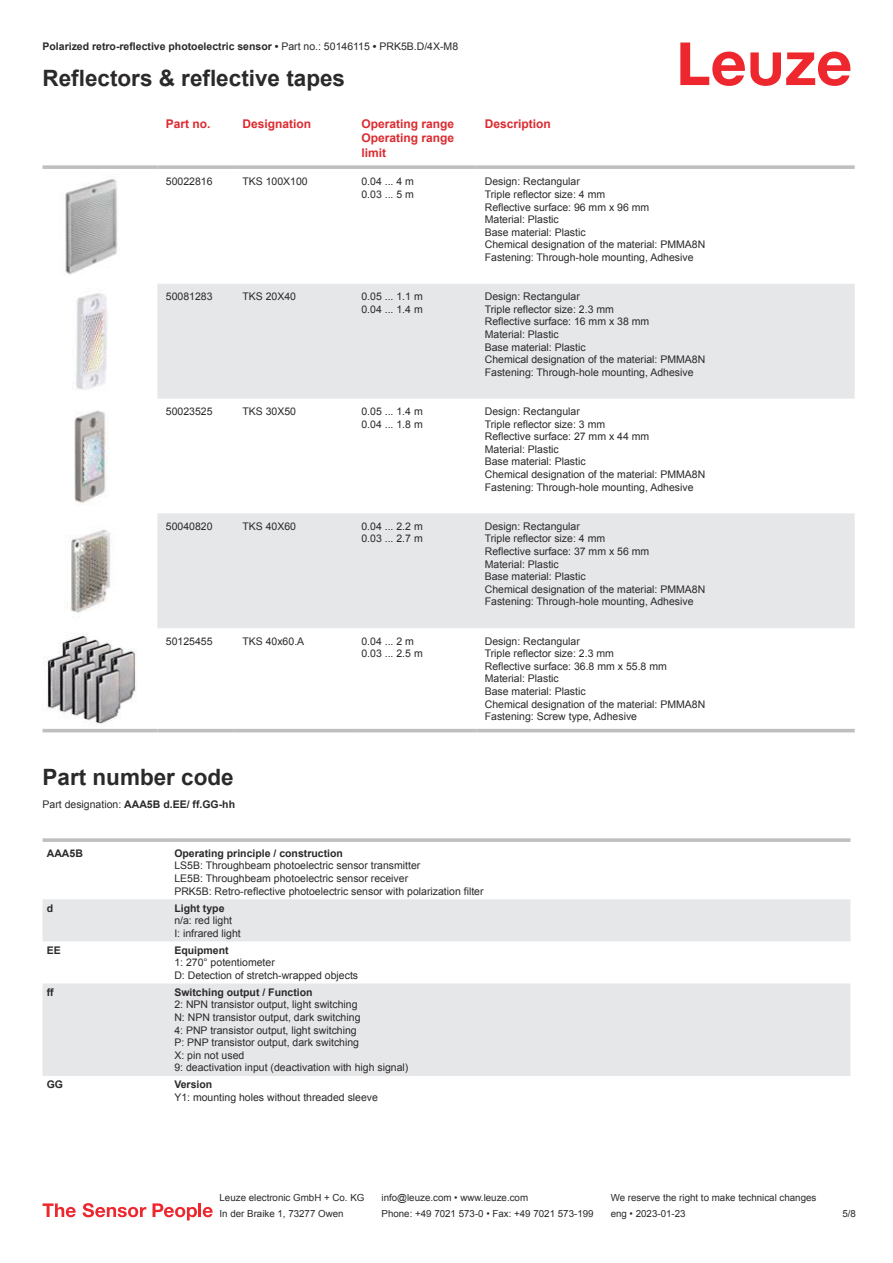
<style>
.page{position:relative;width:893px;height:1263px;background:#fff}
.page>*{position:absolute;margin:0;border:0;box-sizing:border-box;transform-origin:0 0}
.t1{font:700 22.5px "Arial";color:#2b292a}
.t2{font:700 12px/14.4px "Arial";color:#db2a30;text-align:justify}
.t3{font:10.5px/12.6px "Arial";color:#2b292a}
.t4{font:700 10.5px "Arial";color:#2b292a}
.t5{font:9.75px "Arial";color:#2b292a}
.s1{font-weight:400}
</style>
<div class="page">
<svg style="left:680px;top:43px;width:170px;height:43px"></svg>
<svg style="left:157px;top:284px;width:698px;height:344px;fill:#e6e7e9"></svg>
<svg style="left:43px;top:165px;width:114px;height:4px"></svg>
<svg style="left:157px;top:165px;width:77px;height:4px"></svg>
<svg style="left:234px;top:165px;width:119px;height:4px"></svg>
<svg style="left:353px;top:165px;width:123px;height:4px"></svg>
<svg style="left:476px;top:165px;width:379px;height:4px;background:#c3c5c7"></svg>
<hr style="left:43px;top:729px;width:114px;height:3px;background:#bdbfc1">
<hr style="left:157px;top:729px;width:77px;height:3px;background:#bdbfc1">
<hr style="left:234px;top:729px;width:119px;height:3px;background:#bdbfc1">
<hr style="left:353px;top:729px;width:123px;height:3px;background:#bdbfc1">
<hr style="left:476px;top:729px;width:379px;height:3px;background:#bdbfc1">
<img style="left:65px;top:179px;width:53px;height:96px">
<img style="left:73px;top:293px;width:34px;height:97px">
<img style="left:74px;top:410px;width:34px;height:93px">
<img style="left:70px;top:529px;width:41px;height:84px">
<img style="left:47px;top:633px;width:90px;height:92px">
<svg style="left:43px;top:899px;width:807px;height:177px;fill:#e6e7e9"></svg>
<svg style="left:43px;top:838px;width:127px;height:4px"></svg>
<svg style="left:170px;top:838px;width:680px;height:4px;background:#c3c5c7"></svg>
<svg style="left:43px;top:1203px;width:33px;height:14px"></svg>
<svg style="left:83px;top:1203px;width:63px;height:14px"></svg>
<svg style="left:153px;top:1203px;width:44px;height:17px"></svg>
<hr style="left:198px;top:1203px;width:3px;height:14px;background:#ed272d">
<svg style="left:203px;top:1207px;width:10px;height:10px"></svg>
<p class="t4" style="left:43px;top:43px;width:417px">Polarized retro-reflective photoelectric sensor • <span class="s1">Part no.: 50146115</span> • <span class="s1">PRK5B.D/4X-M8</span></p>
<h1 class="t1" style="left:43px;top:70px;width:304px">Reflectors &amp; reflective tapes</h1>
<p class="t2" style="left:166px;top:117px;width:46px">Part no.</p>
<p class="t2" style="left:242px;top:117px;width:70px">Designation</p>
<p class="t2" style="left:361px;top:117px;width:94px">Operating range Operating range limit</p>
<p class="t2" style="left:485px;top:117px;width:68px">Description</p>
<p class="t3" style="left:166px;top:176px;width:48px">50022816</p>
<p class="t3" style="left:242px;top:176px;width:67px">TKS 100X100</p>
<p class="t3" style="left:361px;top:176px;width:54px">0.04 ... 4 m<br>0.03 ... 5 m</p>
<p class="t3" style="left:485px;top:176px;width:222px">Design: Rectangular<br>Triple reflector size: 4 mm<br>Reflective surface: 96 mm x 96 mm<br>Material: Plastic<br>Base material: Plastic<br>Chemical designation of the material: PMMA8N<br>Fastening: Through-hole mounting, Adhesive</p>
<p class="t3" style="left:166px;top:291px;width:48px">50081283</p>
<p class="t3" style="left:242px;top:291px;width:55px">TKS 20X40</p>
<p class="t3" style="left:361px;top:291px;width:63px">0.05 ... 1.1 m<br>0.04 ... 1.4 m</p>
<p class="t3" style="left:485px;top:291px;width:222px">Design: Rectangular<br>Triple reflector size: 2.3 mm<br>Reflective surface: 16 mm x 38 mm<br>Material: Plastic<br>Base material: Plastic<br>Chemical designation of the material: PMMA8N<br>Fastening: Through-hole mounting, Adhesive</p>
<p class="t3" style="left:166px;top:406px;width:48px">50023525</p>
<p class="t3" style="left:242px;top:406px;width:55px">TKS 30X50</p>
<p class="t3" style="left:361px;top:406px;width:63px">0.05 ... 1.4 m<br>0.04 ... 1.8 m</p>
<p class="t3" style="left:485px;top:406px;width:222px">Design: Rectangular<br>Triple reflector size: 3 mm<br>Reflective surface: 27 mm x 44 mm<br>Material: Plastic<br>Base material: Plastic<br>Chemical designation of the material: PMMA8N<br>Fastening: Through-hole mounting, Adhesive</p>
<p class="t3" style="left:166px;top:521px;width:48px">50040820</p>
<p class="t3" style="left:242px;top:521px;width:55px">TKS 40X60</p>
<p class="t3" style="left:361px;top:521px;width:63px">0.04 ... 2.2 m<br>0.03 ... 2.7 m</p>
<p class="t3" style="left:485px;top:521px;width:222px">Design: Rectangular<br>Triple reflector size: 4 mm<br>Reflective surface: 37 mm x 56 mm<br>Material: Plastic<br>Base material: Plastic<br>Chemical designation of the material: PMMA8N<br>Fastening: Through-hole mounting, Adhesive</p>
<p class="t3" style="left:166px;top:636px;width:48px">50125455</p>
<p class="t3" style="left:242px;top:636px;width:63px">TKS 40x60.A</p>
<p class="t3" style="left:361px;top:636px;width:63px">0.04 ... 2 m<br>0.03 ... 2.5 m</p>
<p class="t3" style="left:485px;top:636px;width:222px">Design: Rectangular<br>Triple reflector size: 2.3 mm<br>Reflective surface: 36.8 mm x 55.8 mm<br>Material: Plastic<br>Base material: Plastic<br>Chemical designation of the material: PMMA8N<br>Fastening: Screw type, Adhesive</p>
<h1 class="t1" style="left:43px;top:769px;width:193px">Part number code</h1>
<p class="t4" style="left:43px;top:800px;width:194px"><span class="s1">Part designation:</span> AAA5B d.EE/ ff.GG-hh</p>
<p class="t4" style="left:47px;top:849px;width:38px">AAA5B</p>
<p class="t4" style="left:174px;top:849px;width:170px">Operating principle / construction</p>
<p class="t3" style="left:174px;top:860px;width:311px">LS5B: Throughbeam photoelectric sensor transmitter<br>LE5B: Throughbeam photoelectric sensor receiver<br>PRK5B: Retro-reflective photoelectric sensor with polarization filter</p>
<p class="t4" style="left:47px;top:904px;width:8px">d</p>
<p class="t4" style="left:174px;top:904px;width:52px">Light type</p>
<p class="t3" style="left:174px;top:915px;width:68px">n/a: red light<br>I: infrared light</p>
<p class="t4" style="left:47px;top:946px;width:16px">EE</p>
<p class="t4" style="left:174px;top:946px;width:56px">Equipment</p>
<p class="t3" style="left:174px;top:957px;width:185px">1: 270° potentiometer<br>D: Detection of stretch-wrapped objects</p>
<p class="t4" style="left:47px;top:988px;width:8px">ff</p>
<p class="t4" style="left:174px;top:988px;width:140px">Switching output / Function</p>
<p class="t3" style="left:174px;top:999px;width:236px">2: NPN transistor output, light switching<br>N: NPN transistor output, dark switching<br>4: PNP transistor output, light switching<br>P: PNP transistor output, dark switching<br>X: pin not used<br>9: deactivation input (deactivation with high signal)</p>
<p class="t4" style="left:47px;top:1080px;width:18px">GG</p>
<p class="t4" style="left:174px;top:1080px;width:39px">Version</p>
<p class="t3" style="left:174px;top:1092px;width:205px">Y1: mounting holes without threaded sleeve</p>
<p class="t5" style="left:220px;top:1194px;width:146px">Leuze electronic GmbH + Co. KG</p>
<p class="t5" style="left:381px;top:1194px;width:148px">info@leuze.com • www.leuze.com</p>
<p class="t5" style="left:611px;top:1194px;width:207px">We reserve the right to make technical changes</p>
<p class="t5" style="left:220px;top:1210px;width:126px">In der Braike 1, 73277 Owen</p>
<p class="t5" style="left:381px;top:1210px;width:214px">Phone: +49 7021 573-0 • Fax: +49 7021 573-199</p>
<p class="t5" style="left:611px;top:1210px;width:76px">eng • 2023-01-23</p>
<p class="t5" style="left:842px;top:1210px;width:15px">5 /8</p>
</div>
